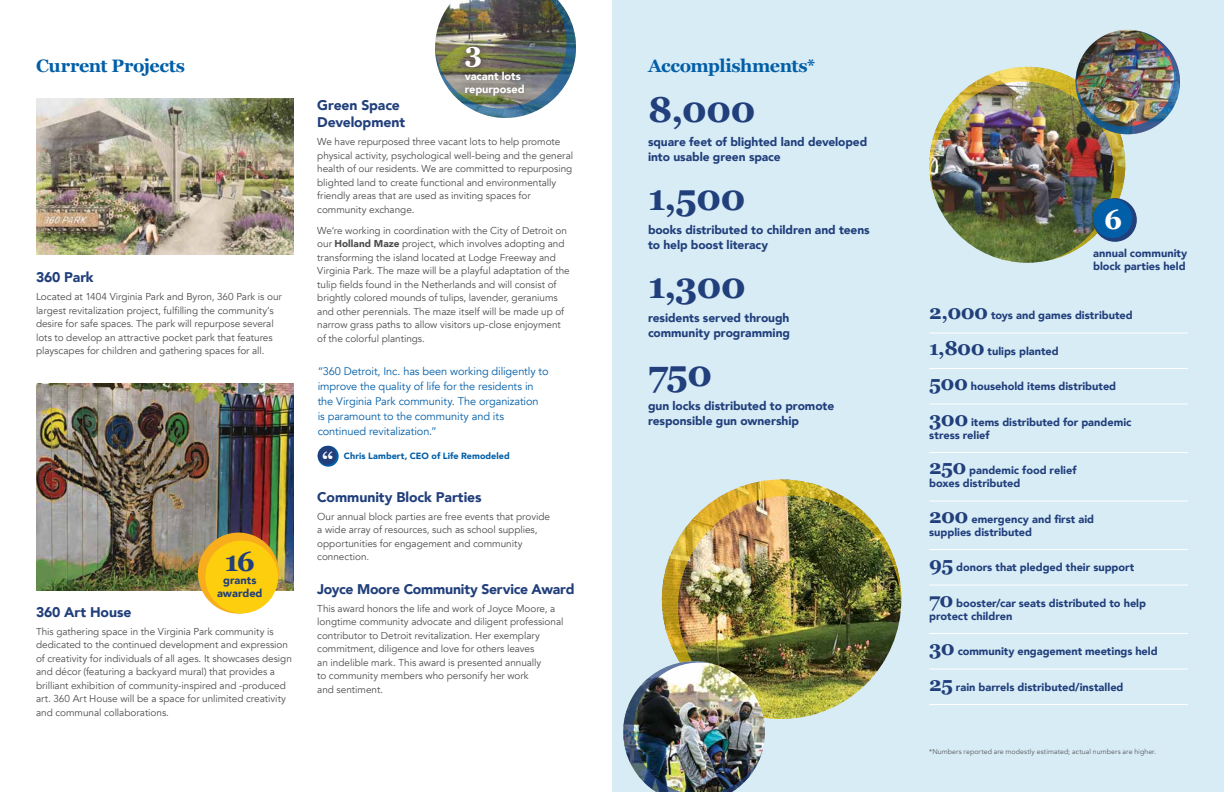
<style>
.page{position:relative;width:1224px;height:792px;background:#fff}
.page>*{position:absolute;margin:0;border:0;box-sizing:border-box;transform-origin:0 0}
.t1{font:700 36px "Georgia";letter-spacing:-.025em;color:#213f7b}
.t2{font:700 28px "Georgia";color:#fff}
.t3{font:700 28px "Georgia";color:#213f7b}
.t4{font:700 22.1px "Georgia";color:#fff}
.t5{font:700 18px "Georgia";letter-spacing:-.02em;color:#025ea7}
.t6{font:900 14px/17px "Avenir";letter-spacing:-.01em;color:#213f7b}
.t7{font:900 12px/15px "Avenir";letter-spacing:-.005em;color:#213f7b}
.t8{font:900 11px/13px "Avenir";color:#213f7b}
.t9{font:11px/15px "Avenir";letter-spacing:-.01em;color:#025ea7}
.t10{font:900 11px/13px "Avenir";letter-spacing:-.005em;color:#fff}
.t11{font:10px/13.5px "Avenir";letter-spacing:-.005em;color:#4d4d4f}
.t12{font:900 9px "Avenir";letter-spacing:.005em;color:#025ea7}
.t13{font:7px "Avenir";letter-spacing:.01em;color:#58595b}
.s1{font-weight:900}
.s2{font-family:"Georgia";font-weight:700;font-size:20px}
</style>
<div class="page">
<img style="left:435px;top:0;width:141px;height:118px">
<div style="left:457px;top:39px;width:75px;height:64px;background:#000;opacity:.55"></div>
<img style="left:36px;top:99px;width:257px;height:156px">
<img style="left:36px;top:384px;width:257px;height:206px">
<svg style="left:318px;top:446px;width:21px;height:21px"></svg>
<div style="left:318px;top:446px;width:19px;height:19px;background:#213f7b;border-radius:50%"></div>
<img style="left:193px;top:528px;width:91px;height:86px">
<div style="left:612px;top:0;width:612px;height:792px;background:#d8ecf6"></div>
<hr style="left:929px;top:333px;width:259px;height:1px;background:#fff">
<hr style="left:929px;top:368px;width:259px;height:1px;background:#fff">
<hr style="left:929px;top:404px;width:259px;height:1px;background:#fff">
<hr style="left:929px;top:452px;width:259px;height:1px;background:#fff">
<hr style="left:929px;top:501px;width:259px;height:1px;background:#fff">
<hr style="left:929px;top:549px;width:259px;height:1px;background:#fff">
<hr style="left:929px;top:585px;width:259px;height:1px;background:#fff">
<hr style="left:929px;top:633px;width:259px;height:1px;background:#fff">
<hr style="left:929px;top:669px;width:259px;height:1px;background:#fff">
<hr style="left:929px;top:704px;width:259px;height:1px;background:#fff">
<img style="left:929px;top:66px;width:207px;height:194px">
<svg style="left:1093px;top:198px;width:44px;height:44px"></svg>
<div style="left:1093px;top:199px;width:39px;height:39px;background:#025ea7;border-radius:50%"></div>
<img style="left:1070px;top:31px;width:110px;height:109px">
<img style="left:662px;top:480px;width:239px;height:239px">
<img style="left:623px;top:654px;width:140px;height:138px">
<h2 class="t2" style="left:465px;top:32px;width:19px">3</h2>
<p class="t10" style="left:465px;top:69px;width:62px">vacant lots repurposed</p>
<h3 class="t5" style="left:36px;top:52px;width:151px">Current Projects</h3>
<h3 class="t5" style="left:648px;top:52px;width:169px">Accomplishments*</h3>
<h1 class="t1" style="left:648px;top:82px;width:109px">8,000</h1>
<p class="t7" style="left:648px;top:134px;width:221px">square feet of blighted land developed into usable green space</p>
<h1 class="t1" style="left:648px;top:170px;width:99px">1,500</h1>
<p class="t7" style="left:648px;top:222px;width:223px">books distributed to children and teens to help boost literacy</p>
<h1 class="t1" style="left:648px;top:258px;width:100px">1,300</h1>
<p class="t7" style="left:648px;top:310px;width:144px">residents served through community programming</p>
<h1 class="t1" style="left:648px;top:346px;width:66px">750</h1>
<p class="t7" style="left:648px;top:398px;width:188px">gun locks distributed to promote responsible gun ownership</p>
<h3 class="t6" style="left:317px;top:97px;width:89px">Green Space<br>Development</h3>
<p class="t11" style="left:317px;top:135px;width:257px">We have repurposed three vacant lots to help promote physical activity, psychological well-being and the general health of our residents. We are committed to repurposing blighted land to create functional and environmentally friendly areas that are used as inviting spaces for community exchange.</p>
<p class="t11" style="left:317px;top:224px;width:254px">We’re working in coordination with the City of Detroit on our <span class="s1">Holland Maze</span> project, which involves adopting and transforming the island located at Lodge Freeway and Virginia Park. The maze will be a playful adaptation of the tulip fields found in the Netherlands and will consist of brightly colored mounds of tulips, lavender, geraniums and other perennials. The maze itself will be made up of narrow grass paths to allow visitors up-close enjoyment of the colorful plantings.</p>
<h3 class="t6" style="left:36px;top:269px;width:59px">360 Park</h3>
<p class="t11" style="left:36px;top:290px;width:247px">Located at 1404 Virginia Park and Byron, 360 Park is our largest revitalization project, fulfilling the community’s desire for safe spaces. The park will repurpose several lots to develop an attractive pocket park that features playscapes for children and gathering spaces for all.</p>
<p class="t9" style="left:318px;top:364px;width:232px">“360 Detroit, Inc. has been working diligently to improve the quality of life for the residents in the Virginia Park community. The organization is paramount to the community and its continued revitalization.”</p>
<h3 class="t4" style="left:322px;top:444px;width:13px">“</h3>
<p class="t12" style="left:344px;top:448px;width:167px">Chris Lambert, CEO of Life Remodeled</p>
<h2 class="t3" style="left:225px;top:541px;width:32px">16</h2>
<p class="t8" style="left:217px;top:574px;width:47px;text-align:center">grants awarded</p>
<h3 class="t6" style="left:36px;top:603px;width:97px">360 Art House</h3>
<p class="t11" style="left:36px;top:625px;width:257px">This gathering space in the Virginia Park community is dedicated to the continued development and expression of creativity for individuals of all ages. It showcases design and décor (featuring a backyard mural) that provides a brilliant exhibition of community-inspired and -produced art. 360 Art House will be a space for unlimited creativity and communal collaborations.</p>
<h3 class="t6" style="left:317px;top:488px;width:166px">Community Block Parties</h3>
<p class="t11" style="left:317px;top:510px;width:234px">Our annual block parties are free events that provide a wide array of resources, such as school supplies, opportunities for engagement and community connection.</p>
<h3 class="t6" style="left:317px;top:580px;width:259px">Joyce Moore Community Service Award</h3>
<p class="t11" style="left:317px;top:602px;width:248px">This award honors the life and work of Joyce Moore, a longtime community advocate and diligent professional contributor to Detroit revitalization. Her exemplary commitment, diligence and love for others leaves<br>an indelible mark. This award is presented annually<br>to community members who personify her work<br>and sentiment.</p>
<h2 class="t2" style="left:1104px;top:198px;width:20px">6</h2>
<p class="t8" style="left:1093px;top:247px;width:96px">annual community block parties held</p>
<p class="t8" style="left:929px;top:309px;width:205px"><span class="s2">2,000</span> toys and games distributed</p>
<p class="t8" style="left:929px;top:344px;width:131px"><span class="s2">1,800</span> tulips planted</p>
<p class="t8" style="left:929px;top:380px;width:188px"><span class="s2">500</span> household items distributed</p>
<p class="t8" style="left:929px;top:415px;width:204px"><span class="s2">300</span> items distributed for pandemic stress relief</p>
<p class="t8" style="left:929px;top:464px;width:149px"><span class="s2">250</span> pandemic food relief boxes distributed</p>
<p class="t8" style="left:929px;top:512px;width:166px"><span class="s2">200</span> emergency and first aid supplies distributed</p>
<p class="t8" style="left:929px;top:561px;width:207px"><span class="s2">95</span> donors that pledged their support</p>
<p class="t8" style="left:929px;top:596px;width:218px"><span class="s2">70</span> booster/car seats distributed to help protect children</p>
<p class="t8" style="left:929px;top:645px;width:230px"><span class="s2">30</span> community engagement meetings held</p>
<p class="t8" style="left:929px;top:680px;width:196px"><span class="s2">25</span> rain barrels distributed/installed</p>
<p class="t13" style="left:929px;top:748px;width:228px">*Numbers reported are modestly estimated; actual numbers are higher.</p>
</div>
